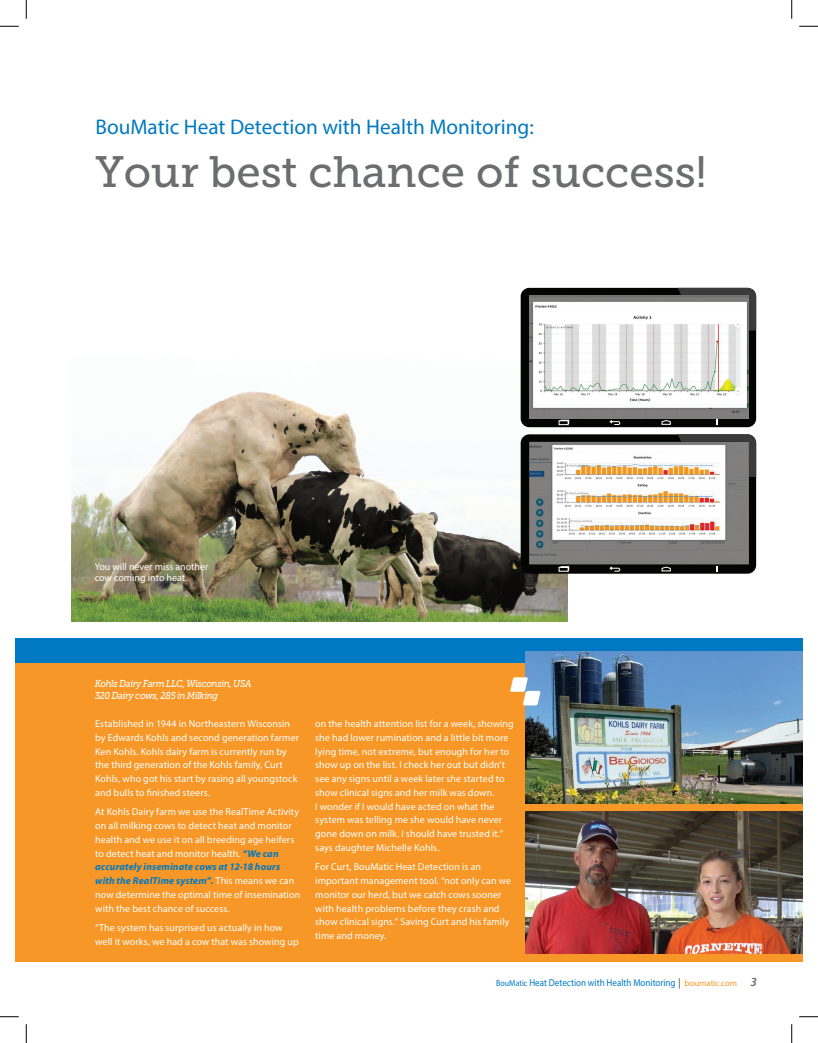
<style>
.page{position:relative;width:818px;height:1043px;background:#fff}
.page>*{position:absolute;margin:0;border:0;box-sizing:border-box;transform-origin:0 0}
.t1{font:43.75px "Museo Slab 500";color:#6c6d70}
.t2{font:21.25px "Myriad Pro";color:#0079c2}
.t3{font:10px/13.8px "Myriad Pro";letter-spacing:.005em;color:#fff}
.t4{font:italic 10px/12.5px "Museo Slab 500";letter-spacing:-.04em;color:#fff;scale:.9 1}
.t5{font:10px "Myriad Pro";color:#0079c2;scale:.9 1}
.s1{font-weight:700;font-style:italic;color:#0079c2}
.s2{font-size:8.75px}
.s3{font-size:10.5px;color:#6c6d70}
.s4{font-size:8.75px;color:#f79727}
.s5{font-weight:600;font-style:italic;font-size:12.5px;color:#6c6d70}
</style>
<div class="page">
<img style="left:71px;top:287px;width:496px;height:334px">
<div style="left:15px;top:658px;width:23px;height:303px;background:#f79727"></div>
<div style="left:15px;top:638px;width:23px;height:25px;background:#0079c2"></div>
<div style="left:20px;top:658px;width:782px;height:303px;background:#f79727"></div>
<div style="left:20px;top:638px;width:782px;height:25px;background:#0079c2"></div>
<img style="left:525px;top:651px;width:277px;height:152px">
<img style="left:525px;top:811px;width:277px;height:142px">
<svg style="left:520px;top:434px;width:236px;height:139px"></svg>
<svg style="left:520px;top:288px;width:236px;height:139px"></svg>
<svg style="left:510px;top:677px;width:30px;height:28px"></svg>
<svg style="left:0;top:25px;width:19px;height:2px"></svg>
<svg style="left:799px;top:25px;width:19px;height:2px"></svg>
<svg style="left:0;top:1016px;width:19px;height:1px"></svg>
<svg style="left:799px;top:1016px;width:19px;height:1px"></svg>
<svg style="left:25px;top:0;width:2px;height:19px"></svg>
<svg style="left:25px;top:1024px;width:2px;height:18px"></svg>
<svg style="left:791px;top:0;width:1px;height:19px"></svg>
<svg style="left:791px;top:1024px;width:1px;height:18px"></svg>
<h2 class="t2" style="left:95px;top:114px;width:440px">BouMatic Heat Detection with Health Monitoring:</h2>
<h1 class="t1" style="left:95px;top:147px;width:612px">Your best chance of success!</h1>
<p class="t3" style="left:95px;top:560px;width:115px;line-height:11.2px">You will never miss another cow coming into heat.</p>
<p class="t4" style="left:95px;top:677px;width:176px">Kohls Dairy Farm LLC, Wisconsin, USA<br>320 Dairy cows, 285 in Milking</p>
<p class="t3" style="left:95px;top:716px;width:205px">Established in 1944 in Northeastern Wisconsin by Edwards Kohls and second generation farmer Ken Kohls. Kohls dairy farm is currently run by the third generation of the Kohls family, Curt Kohls, who got his start by rasing all youngstock and bulls to finished steers.</p>
<p class="t3" style="left:95px;top:804px;width:206px">At Kohls Dairy farm we use the RealTime Activity on all milking cows to detect heat and monitor health and we use it on all breeding age heifers to detect heat and monitor health. <span class="s1">“We can accurately inseminate cows at 12-18 hours with the RealTime system".</span> This means we can now determine the optimal time of insemination with the best chance of success.</p>
<p class="t3" style="left:95px;top:920px;width:205px">“The system has surprised us actually in how well it works, we had a cow that was showing up</p>
<p class="t3" style="left:315px;top:716px;width:200px">on the health attention list for a week, showing she had lower rumination and a little bit more lying time, not extreme, but enough for her to show up on the list. I check her out but didn’t see any signs until a week later she started to show clinical signs and her milk was down.<br>I wonder if I would have acted on what the system was telling me she would have never gone down on milk. I should have trusted it.” says daughter Michelle Kohls.</p>
<p class="t3" style="left:315px;top:859px;width:197px">For Curt, BouMatic Heat Detection is an important management tool. “not only can we monitor our herd, but we catch cows sooner with health problems before they crash and show clinical signs." Saving Curt and his family time and money.</p>
<p class="t5" style="left:496px;top:976px;width:291px"><span class="s2">BouMatic</span> Heat Detection with Health Monitoring <span class="s3">|</span> <span class="s4">boumatic.com</span> <span class="s5">3</span></p>
</div>
